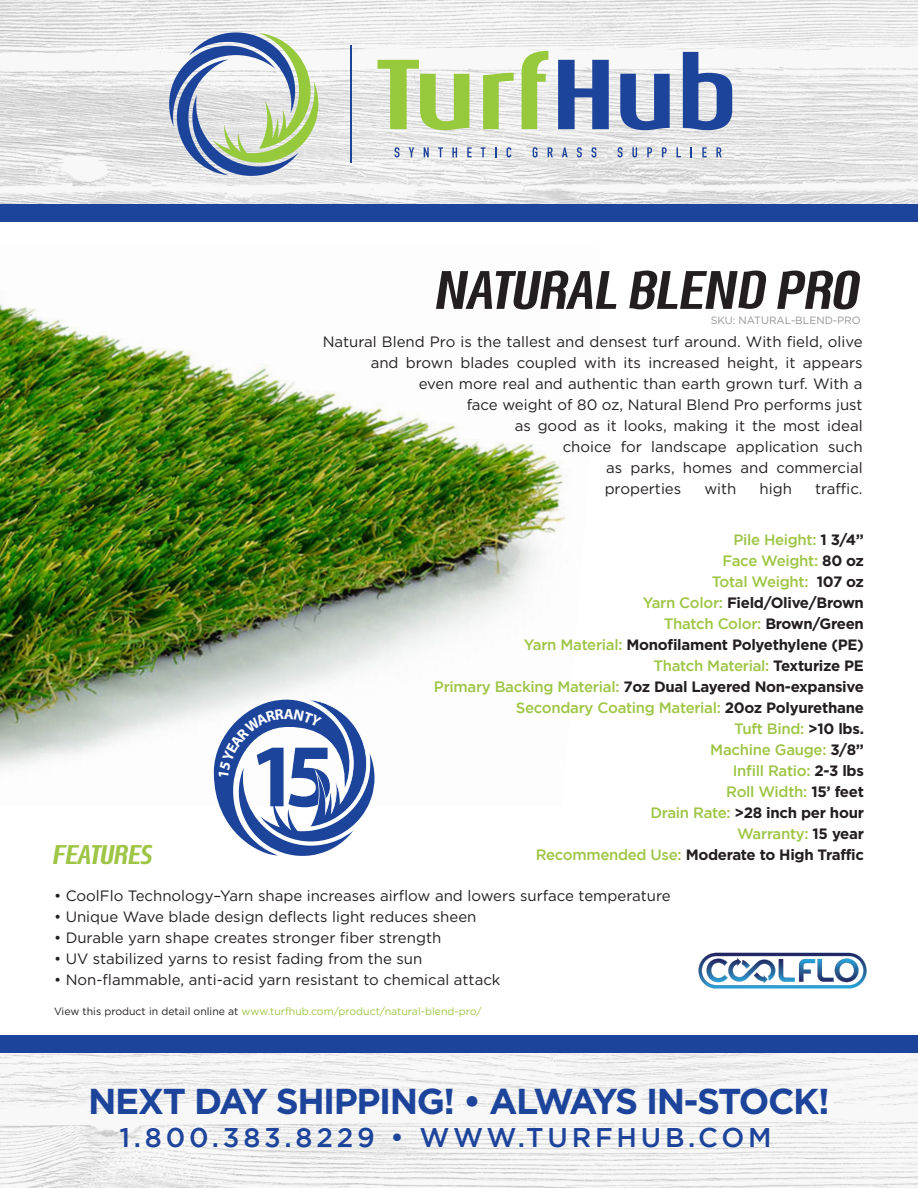
<style>
.page{position:relative;width:918px;height:1188px;background:#fff}
.page>*{position:absolute;margin:0;border:0;box-sizing:border-box;transform-origin:0 0}
.t1{font:italic 700 54px "Nautikka";letter-spacing:-.03em;color:#231f20}
.t2{font:700 36px "Gotham";letter-spacing:-.04em;color:#1d449b}
.t3{font:500 27px "Gotham";letter-spacing:.14em;color:#1d449b}
.t4{font:italic 700 27px "Nautikka";letter-spacing:-.03em;color:#9ec546}
.t5{font:15px "Gotham HTF";color:#231f20}
.t6{font:500 15px "Gotham";letter-spacing:-.02em;color:#9ec546}
.t7{font:700 15px "Gotham";letter-spacing:-.02em;color:#231f20}
.t8{font:10.5px "Gotham HTF";color:#9ec546}
.t9{font:10.5px "Gotham HTF";color:#939598}
.s1{font-weight:700;color:#231f20}
.s2{font-weight:500;color:#9ec546}
.s3{color:#231f20}
</style>
<div class="page">
<img style="left:0;top:0;width:918px;height:1188px">
<div style="left:0;top:221px;width:918px;height:814px;background:#fff"></div>
<img style="left:0;top:304px;width:565px;height:474px">
<hr style="left:350px;top:46px;width:1px;height:117px;background:#1d449b">
<svg style="left:169px;top:32px;width:149px;height:144px"></svg>
<svg style="left:394px;top:147px;width:5px;height:10px"></svg>
<svg style="left:409px;top:147px;width:5px;height:10px"></svg>
<svg style="left:424px;top:147px;width:5px;height:10px"></svg>
<svg style="left:438px;top:147px;width:5px;height:10px"></svg>
<svg style="left:452px;top:147px;width:5px;height:10px"></svg>
<svg style="left:467px;top:147px;width:5px;height:10px"></svg>
<svg style="left:481px;top:147px;width:4px;height:10px"></svg>
<svg style="left:507px;top:147px;width:4px;height:10px"></svg>
<svg style="left:533px;top:147px;width:5px;height:10px"></svg>
<svg style="left:548px;top:147px;width:5px;height:10px"></svg>
<svg style="left:562px;top:147px;width:6px;height:10px"></svg>
<svg style="left:577px;top:147px;width:5px;height:10px"></svg>
<svg style="left:591px;top:147px;width:5px;height:10px"></svg>
<svg style="left:618px;top:147px;width:5px;height:10px"></svg>
<svg style="left:632px;top:147px;width:5px;height:10px"></svg>
<svg style="left:647px;top:147px;width:5px;height:10px"></svg>
<svg style="left:662px;top:147px;width:5px;height:10px"></svg>
<svg style="left:677px;top:147px;width:4px;height:10px"></svg>
<svg style="left:702px;top:147px;width:5px;height:10px"></svg>
<svg style="left:716px;top:147px;width:6px;height:10px"></svg>
<svg style="left:377px;top:60px;width:92px;height:70px"></svg>
<svg style="left:483px;top:73px;width:31px;height:56px"></svg>
<svg style="left:522px;top:51px;width:26px;height:78px"></svg>
<svg style="left:558px;top:60px;width:51px;height:69px;background:#5c77b3"></svg>
<svg style="left:620px;top:74px;width:50px;height:56px;background:#637cb5"></svg>
<svg style="left:683px;top:52px;width:49px;height:78px"></svg>
<div style="left:0;top:205px;width:918px;height:17px;background:#1d449b"></div>
<div style="left:0;top:1035px;width:918px;height:18px;background:#1d449b"></div>
<svg style="left:699px;top:953px;width:168px;height:35px"></svg>
<svg style="left:214px;top:698px;width:161px;height:158px"></svg>
<p class="t1" style="left:438px;top:251px;width:427px">NATURAL BLEND PRO</p>
<p class="t9" style="left:711px;top:314px;width:152px">SKU: NATURAL-BLEND-PRO</p>
<p class="t5" style="left:323px;top:334px;width:542px">Natural Blend Pro is the tallest and densest turf around. With field, olive</p>
<p class="t5" style="left:371px;top:355px;width:494px">and brown blades coupled with its increased height, it appears</p>
<p class="t5" style="left:419px;top:376px;width:446px">even more real and authentic than earth grown turf. With a</p>
<p class="t5" style="left:467px;top:397px;width:397px">face weight of 80 oz, Natural Blend Pro performs just</p>
<p class="t5" style="left:515px;top:418px;width:350px">as good as it looks, making it the most ideal</p>
<p class="t5" style="left:563px;top:439px;width:301px">choice for landscape application such</p>
<p class="t5" style="left:606px;top:460px;width:258px">as parks, homes and commercial</p>
<p class="t5" style="left:605px;top:481px;width:78px">properties</p>
<p class="t5" style="left:704px;top:481px;width:34px">with</p>
<p class="t5" style="left:760px;top:481px;width:34px">high</p>
<p class="t5" style="left:815px;top:481px;width:49px">traffic.</p>
<p class="t6" style="left:733px;top:531px;width:132px">Pile Height: <span class="s1">1 3/4”</span></p>
<p class="t6" style="left:723px;top:552px;width:143px">Face Weight: <span class="s1">80 oz</span></p>
<p class="t6" style="left:712px;top:573px;width:154px">Total Weight: <span class="s1">107 oz</span></p>
<p class="t7" style="left:643px;top:594px;width:223px"><span class="s2">Yarn Color:</span> Field/Olive/Brown</p>
<p class="t6" style="left:664px;top:615px;width:202px">Thatch Color: <span class="s1">Brown/Green</span></p>
<p class="t7" style="left:524px;top:636px;width:342px"><span class="s2">Yarn Material:</span> Monofilament Polyethylene (PE)</p>
<p class="t6" style="left:653px;top:657px;width:212px">Thatch Material: <span class="s1">Texturize PE</span></p>
<p class="t7" style="left:434px;top:678px;width:432px"><span class="s2">Primary Backing Material:</span> 7oz Dual Layered Non-expansive</p>
<p class="t6" style="left:516px;top:699px;width:350px">Secondary Coating Material: <span class="s1">20oz Polyurethane</span></p>
<p class="t6" style="left:734px;top:720px;width:131px">Tuft Bind: <span class="s1">&gt;10 lbs.</span></p>
<p class="t6" style="left:710px;top:741px;width:155px">Machine Gauge: <span class="s1">3/8”</span></p>
<p class="t6" style="left:733px;top:762px;width:133px">Infill Ratio: <span class="s1">2-3 lbs</span></p>
<p class="t6" style="left:726px;top:783px;width:139px">Roll Width: <span class="s1">15’ feet</span></p>
<p class="t7" style="left:651px;top:804px;width:215px"><span class="s2">Drain Rate:</span> &gt;28 inch per hour</p>
<p class="t6" style="left:737px;top:825px;width:128px">Warranty: <span class="s1">15 year</span></p>
<p class="t7" style="left:536px;top:846px;width:330px"><span class="s2">Recommended Use:</span> Moderate to High Traffic</p>
<p class="t4" style="left:54px;top:835px;width:102px">FEATURES</p>
<p class="t5" style="left:54px;top:887px;width:618px">• CoolFlo Technology–Yarn shape increases airflow and lowers surface temperature</p>
<p class="t5" style="left:54px;top:908px;width:424px">• Unique Wave blade design deflects light reduces sheen</p>
<p class="t5" style="left:54px;top:929px;width:389px">• Durable yarn shape creates stronger fiber strength</p>
<p class="t5" style="left:54px;top:950px;width:370px">• UV stabilized yarns to resist fading from the sun</p>
<p class="t5" style="left:54px;top:971px;width:448px">• Non-flammable, anti-acid yarn resistant to chemical attack</p>
<p class="t8" style="left:54px;top:1005px;width:429px"><span class="s3">View this product in detail online at</span> www.turfhub.com/product/natural-blend-pro/</p>
<p class="t2" style="left:88px;top:1081px;width:743px">NEXT DAY SHIPPING! • ALWAYS IN-STOCK!</p>
<p class="t3" style="left:119px;top:1122px;width:654px">1.800.383.8229 • WWW.TURFHUB.COM</p>
</div>
